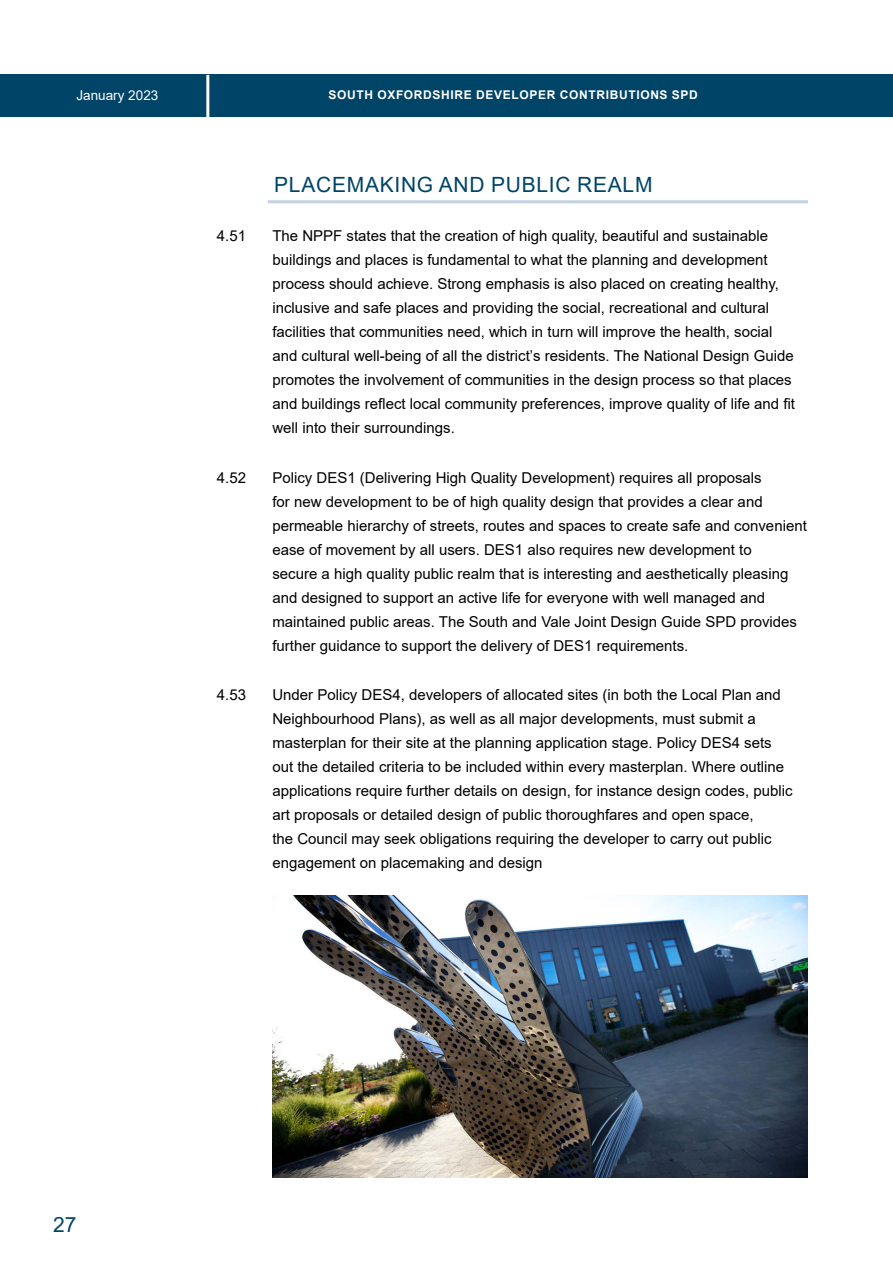
<style>
.page{position:relative;width:893px;height:1263px;background:#fff}
.page>*{position:absolute;margin:0;border:0;box-sizing:border-box;transform-origin:0 0}
.t1{font:21px "Arial";letter-spacing:.035em;color:#004467}
.t2{font:15px/24px "Arial";color:#000}
.t3{font:13.5px "Arial";color:#fff}
.t4{font:700 12px "Arial";letter-spacing:.055em;color:#fff}
</style>
<div class="page">
<div style="left:0;top:75px;width:893px;height:42px;background:#004467"></div>
<hr style="left:206px;top:75px;width:3px;height:53px;background:#fff">
<hr style="left:268px;top:200px;width:540px;height:3px;background:#c0d2e1">
<img style="left:272px;top:895px;width:536px;height:283px">
<p class="t3" style="left:77px;top:86px;width:83px">January 2023</p>
<p class="t4" style="left:328px;top:86px;width:371px">SOUTH OXFORDSHIRE DEVELOPER CONTRIBUTIONS SPD</p>
<p class="t1" style="left:274px;top:170px;width:380px">PLACEMAKING AND PUBLIC REALM</p>
<h1 class="t1" style="left:53px;top:1210px;width:25px">27</h1>
<p class="t2" style="left:217px;top:224px;width:31px">4.51</p>
<p class="t2" style="left:272px;top:224px;width:524px">The NPPF states that the creation of high quality, beautiful and sustainable buildings and places is fundamental to what the planning and development process should achieve. Strong emphasis is also placed on creating healthy, inclusive and safe places and providing the social, recreational and cultural facilities that communities need, which in turn will improve the health, social and cultural well-being of all the district’s residents. The National Design Guide promotes the involvement of communities in the design process so that places and buildings reflect local community preferences, improve quality of life and fit well into their surroundings.</p>
<p class="t2" style="left:217px;top:465px;width:31px">4.52</p>
<p class="t2" style="left:272px;top:465px;width:536px">Policy DES1 (Delivering High Quality Development) requires all proposals<br>for new development to be of high quality design that provides a clear and permeable hierarchy of streets, routes and spaces to create safe and convenient ease of movement by all users. DES1 also requires new development to<br>secure a high quality public realm that is interesting and aesthetically pleasing and designed to support an active life for everyone with well managed and maintained public areas. The South and Vale Joint Design Guide SPD provides further guidance to support the delivery of DES1 requirements.</p>
<p class="t2" style="left:217px;top:683px;width:31px">4.53</p>
<p class="t2" style="left:272px;top:683px;width:522px">Under Policy DES4, developers of allocated sites (in both the Local Plan and Neighbourhood Plans), as well as all major developments, must submit a masterplan for their site at the planning application stage. Policy DES4 sets out the detailed criteria to be included within every masterplan. Where outline applications require further details on design, for instance design codes, public art proposals or detailed design of public thoroughfares and open space,<br>the Council may seek obligations requiring the developer to carry out public engagement on placemaking and design</p>
</div>
